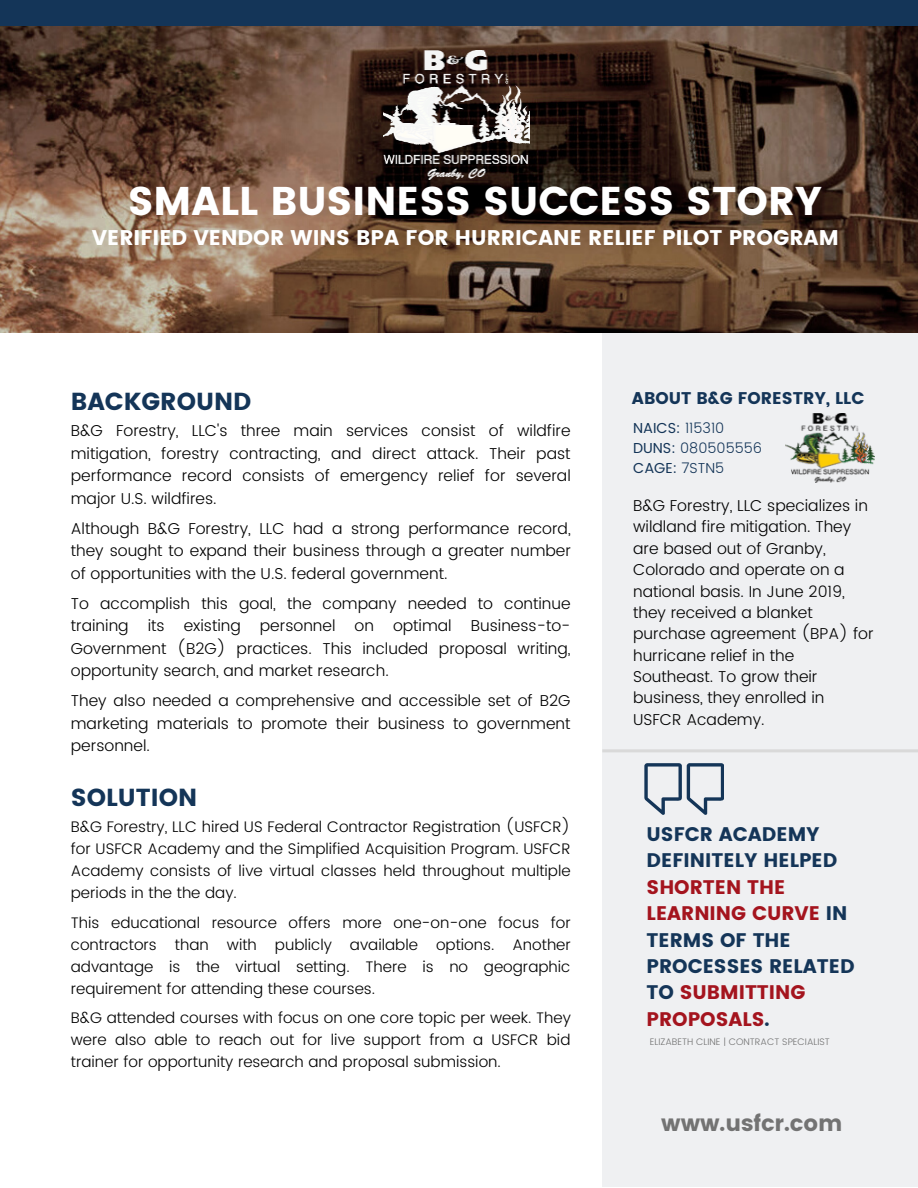
<style>
.page{position:relative;width:918px;height:1188px;background:#fff}
.page>*{position:absolute;margin:0;border:0;box-sizing:border-box;transform-origin:0 0}
.t1{font:40.05px "Poppins";color:#fff}
.t2{font:24.6px "Poppins";color:#143558}
.t3{font:22.5px "Poppins";color:#737373}
.t4{font:21.3px "Poppins";color:#fff}
.t5{font:19.65px/26.4px "Poppins";color:#a4141e}
.t6{font:19.65px/26.4px "Poppins";color:#143558}
.t7{font:16.95px "Poppins";color:#143558}
.t8{font:300 15.75px/22.5px "Poppins";color:#000;text-align:justify}
.t9{font:300 15.3px/22px "Poppins";color:#000;text-align:justify}
.t10{font:300 14.4px/20px "Poppins";color:#143558}
.t11{font:300 9.45px "Poppins";color:#737373}
.s1{font-weight:400}
.s2{color:#143558}
</style>
<div class="page">
<div style="left:0;top:0;width:918px;height:26px;background:#143558"></div>
<div style="left:602px;top:26px;width:316px;height:1161px;background:#eff0f2"></div>
<img style="left:786px;top:414px;width:88px;height:68px">
<svg style="left:602px;top:749px;width:316px;height:3px"></svg>
<svg style="left:644px;top:763px;width:80px;height:52px"></svg>
<img style="left:0;top:26px;width:918px;height:306px">
<img style="left:384px;top:50px;width:145px;height:130px">
<h1 class="t1" style="left:128px;top:177px;width:696px">SMALL BUSINESS SUCCESS STORY</h1>
<h3 class="t4" style="left:92px;top:225px;width:749px">VERIFIED VENDOR WINS BPA FOR HURRICANE RELIEF PILOT PROGRAM</h3>
<h2 class="t2" style="left:71px;top:387px;width:182px">BACKGROUND</h2>
<p class="t8" style="left:71px;top:419px;width:502px">B&amp;G Forestry, LLC's three main services consist of wildfire mitigation, forestry contracting, and direct attack. Their past performance record consists of emergency relief for several major U.S. wildfires.</p>
<p class="t8" style="left:71px;top:517px;width:502px">Although B&amp;G Forestry, LLC had a strong performance record, they sought to expand their business through a greater number of opportunities with the U.S. federal government.</p>
<p class="t8" style="left:71px;top:592px;width:501px">To accomplish this goal, the company needed to continue training its existing personnel on optimal Business-to-Government (B2G) practices. This included proposal writing, opportunity search, and market research.</p>
<p class="t8" style="left:71px;top:689px;width:501px">They also needed a comprehensive and accessible set of B2G marketing materials to promote their business to government personnel.</p>
<h2 class="t2" style="left:71px;top:784px;width:128px">SOLUTION</h2>
<p class="t9" style="left:71px;top:816px;width:501px">B&amp;G Forestry, LLC hired US Federal Contractor Registration (USFCR) for USFCR Academy and the Simplified Acquisition Program. USFCR Academy consists of live virtual classes held throughout multiple periods in the the day.</p>
<p class="t9" style="left:71px;top:911px;width:502px">This educational resource offers more one-on-one focus for contractors than with publicly available options. Another advantage is the virtual setting. There is no geographic requirement for attending these courses.</p>
<p class="t9" style="left:71px;top:1007px;width:502px">B&amp;G attended courses with focus on one core topic per week. They were also able to reach out for live support from a USFCR bid trainer for opportunity research and proposal submission.</p>
<p class="t7" style="left:632px;top:389px;width:234px">ABOUT B&amp;G FORESTRY, LLC</p>
<p class="t10" style="left:633px;top:418px;width:131px"><span class="s1">NAICS:</span> 115310<br><span class="s1">DUNS:</span> 080505556<br><span class="s1">CAGE:</span> 7STN5</p>
<p class="t8" style="left:633px;top:495px;width:242px;line-height:21.3px;text-align:left">B&amp;G Forestry, LLC specializes in wildland fire mitigation. They are based out of Granby,<br>Colorado and operate on a national basis. In June 2019, they received a blanket purchase agreement (BPA) for hurricane relief in the<br>Southeast. To grow their business, they enrolled in<br>USFCR Academy.</p>
<p class="t6" style="left:647px;top:821px;width:192px">USFCR ACADEMY<br>DEFINITELY HELPED</p>
<p class="t5" style="left:647px;top:874px;width:210px">SHORTEN THE<br>LEARNING CURVE <span class="s2">IN<br>TERMS OF THE<br>PROCESSES RELATED<br>TO</span> SUBMITTING<br>PROPOSALS<span class="s2">.</span></p>
<p class="t11" style="left:650px;top:1037px;width:182px">ELIZABETH CLINE | CONTRACT SPECIALIST</p>
<h3 class="t3" style="left:661px;top:1110px;width:183px">www.usfcr.com</h3>
</div>
